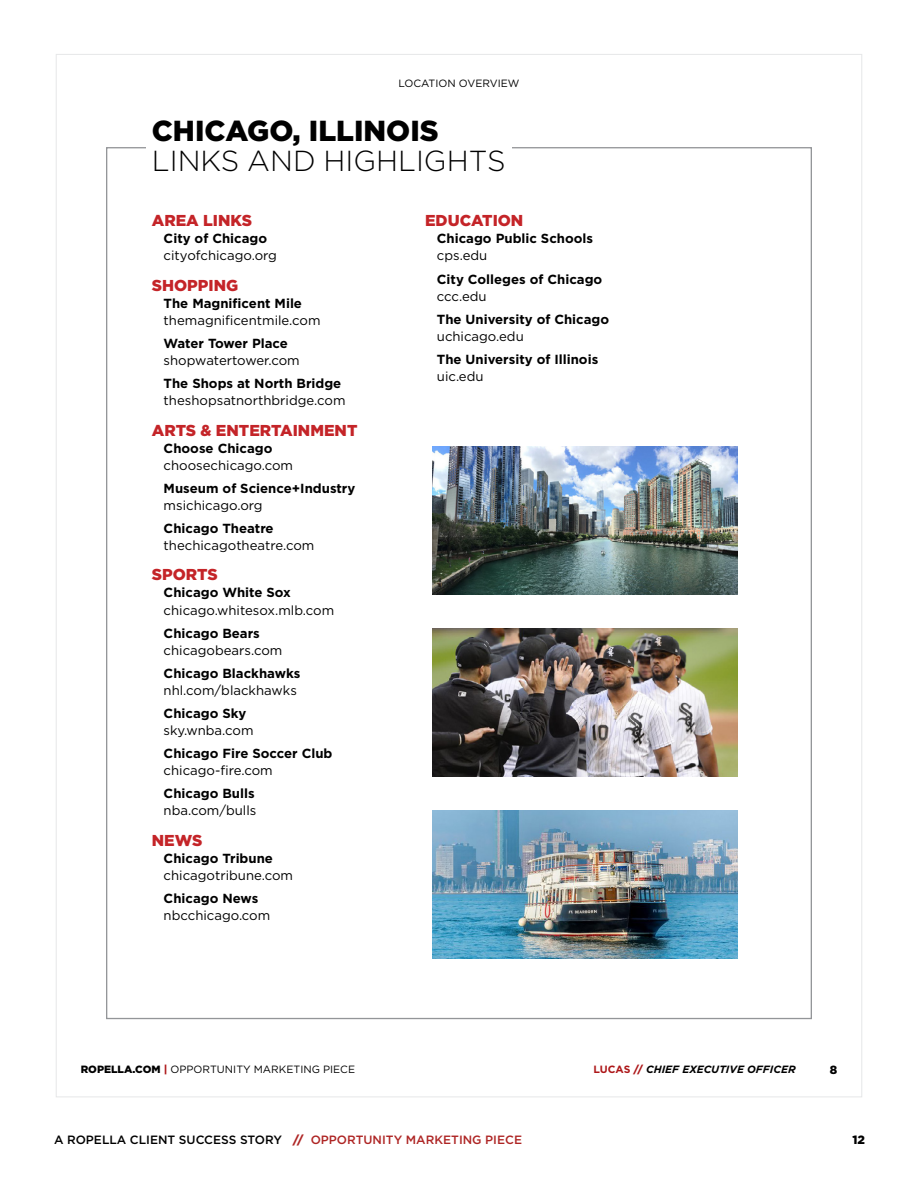
<style>
.page{position:relative;width:918px;height:1188px;background:#fff}
.page>*{position:absolute;margin:0;border:0;box-sizing:border-box;transform-origin:0 0}
.t1{font:300 28.95px "Gotham";color:#000}
.t2{font:900 28.95px "Gotham";color:#000}
.t3{font:900 15.75px "Gotham";color:#c42428}
.t4{font:700 13.2px "Gotham";color:#000}
.t5{font:13.2px "Gotham";color:#000}
.t6{font:500 12px "Gotham";color:#000}
.t7{font:900 12px "Gotham";color:#000}
.t8{font:900 11.85px "Gotham";color:#000}
.t9{font:10.5px "Gotham";color:#000}
.t10{font:italic 700 10.5px "Gotham";color:#000}
.s1{font-weight:900}
.s2{font-weight:900;color:#ad1719}
.s3{font-style:normal;color:#ad1719}
.s4{font-weight:900;font-style:normal;color:#ad1719}
.s5{font-weight:900;color:#ae2524}
.s6{color:#ae2524}
</style>
<div class="page">
<img style="left:433px;top:447px;width:305px;height:148px">
<img style="left:433px;top:629px;width:305px;height:148px">
<img style="left:433px;top:811px;width:305px;height:148px">
<p class="t9" style="left:398px;top:76px;width:123px">LOCATION OVERVIEW</p>
<h1 class="t2" style="left:152px;top:111px;width:288px">CHICAGO, ILLINOIS</h1>
<h1 class="t1" style="left:152px;top:143px;width:355px">LINKS AND HIGHLIGHTS</h1>
<p class="t3" style="left:152px;top:210px;width:102px">AREA LINKS</p>
<p class="t4" style="left:164px;top:230px;width:105px">City of Chicago</p>
<p class="t5" style="left:164px;top:247px;width:115px">cityofchicago.org</p>
<p class="t3" style="left:152px;top:274px;width:88px">SHOPPING</p>
<p class="t4" style="left:164px;top:294px;width:140px">The Magnificent Mile</p>
<p class="t5" style="left:164px;top:312px;width:158px">themagnificentmile.com</p>
<p class="t4" style="left:164px;top:335px;width:126px">Water Tower Place</p>
<p class="t5" style="left:164px;top:352px;width:138px">shopwatertower.com</p>
<p class="t4" style="left:164px;top:375px;width:179px">The Shops at North Bridge</p>
<p class="t5" style="left:164px;top:392px;width:183px">theshopsatnorthbridge.com</p>
<p class="t3" style="left:152px;top:419px;width:207px">ARTS &amp; ENTERTAINMENT</p>
<p class="t4" style="left:164px;top:439px;width:110px">Choose Chicago</p>
<p class="t5" style="left:164px;top:457px;width:131px">choosechicago.com</p>
<p class="t4" style="left:164px;top:479px;width:193px">Museum of Science+Industry</p>
<p class="t5" style="left:164px;top:497px;width:100px">msichicago.org</p>
<p class="t4" style="left:164px;top:520px;width:112px">Chicago Theatre</p>
<p class="t5" style="left:164px;top:537px;width:152px">thechicagotheatre.com</p>
<p class="t3" style="left:152px;top:564px;width:67px">SPORTS</p>
<p class="t4" style="left:164px;top:584px;width:129px">Chicago White Sox</p>
<p class="t5" style="left:164px;top:601px;width:172px">chicago.whitesox.mlb.com</p>
<p class="t4" style="left:164px;top:624px;width:98px">Chicago Bears</p>
<p class="t5" style="left:164px;top:642px;width:120px">chicagobears.com</p>
<p class="t4" style="left:164px;top:664px;width:138px">Chicago Blackhawks</p>
<p class="t5" style="left:164px;top:682px;width:135px">nhl.com/blackhawks</p>
<p class="t4" style="left:164px;top:704px;width:84px">Chicago Sky</p>
<p class="t5" style="left:164px;top:722px;width:91px">sky.wnba.com</p>
<p class="t4" style="left:164px;top:745px;width:170px">Chicago Fire Soccer Club</p>
<p class="t5" style="left:164px;top:762px;width:111px">chicago-fire.com</p>
<p class="t4" style="left:164px;top:785px;width:93px">Chicago Bulls</p>
<p class="t5" style="left:164px;top:802px;width:94px">nba.com/bulls</p>
<p class="t3" style="left:152px;top:829px;width:52px">NEWS</p>
<p class="t4" style="left:164px;top:849px;width:111px">Chicago Tribune</p>
<p class="t5" style="left:164px;top:867px;width:131px">chicagotribune.com</p>
<p class="t4" style="left:164px;top:889px;width:96px">Chicago News</p>
<p class="t5" style="left:164px;top:907px;width:108px">nbcchicago.com</p>
<p class="t3" style="left:425px;top:210px;width:100px">EDUCATION</p>
<p class="t4" style="left:437px;top:230px;width:158px">Chicago Public Schools</p>
<p class="t5" style="left:437px;top:247px;width:52px">cps.edu</p>
<p class="t4" style="left:437px;top:270px;width:167px">City Colleges of Chicago</p>
<p class="t5" style="left:437px;top:288px;width:51px">ccc.edu</p>
<p class="t4" style="left:437px;top:310px;width:174px">The University of Chicago</p>
<p class="t5" style="left:437px;top:328px;width:88px">uchicago.edu</p>
<p class="t4" style="left:437px;top:350px;width:163px">The University of Illinois</p>
<p class="t5" style="left:437px;top:368px;width:48px">uic.edu</p>
<p class="t9" style="left:81px;top:1063px;width:276px"><span class="s1">ROPELLA.COM</span> <span class="s2">|</span> OPPORTUNITY MARKETING PIECE</p>
<p class="t10" style="left:593px;top:1063px;width:204px"><span class="s3">LUCAS</span> <span class="s4">//</span> CHIEF EXECUTIVE OFFICER</p>
<p class="t8" style="left:830px;top:1062px;width:9px">8</p>
<p class="t6" style="left:54px;top:1132px;width:470px">A ROPELLA CLIENT SUCCESS STORY <span class="s5">//</span> <span class="s6">OPPORTUNITY MARKETING PIECE</span></p>
<p class="t7" style="left:853px;top:1131px;width:14px">12</p>
</div>
